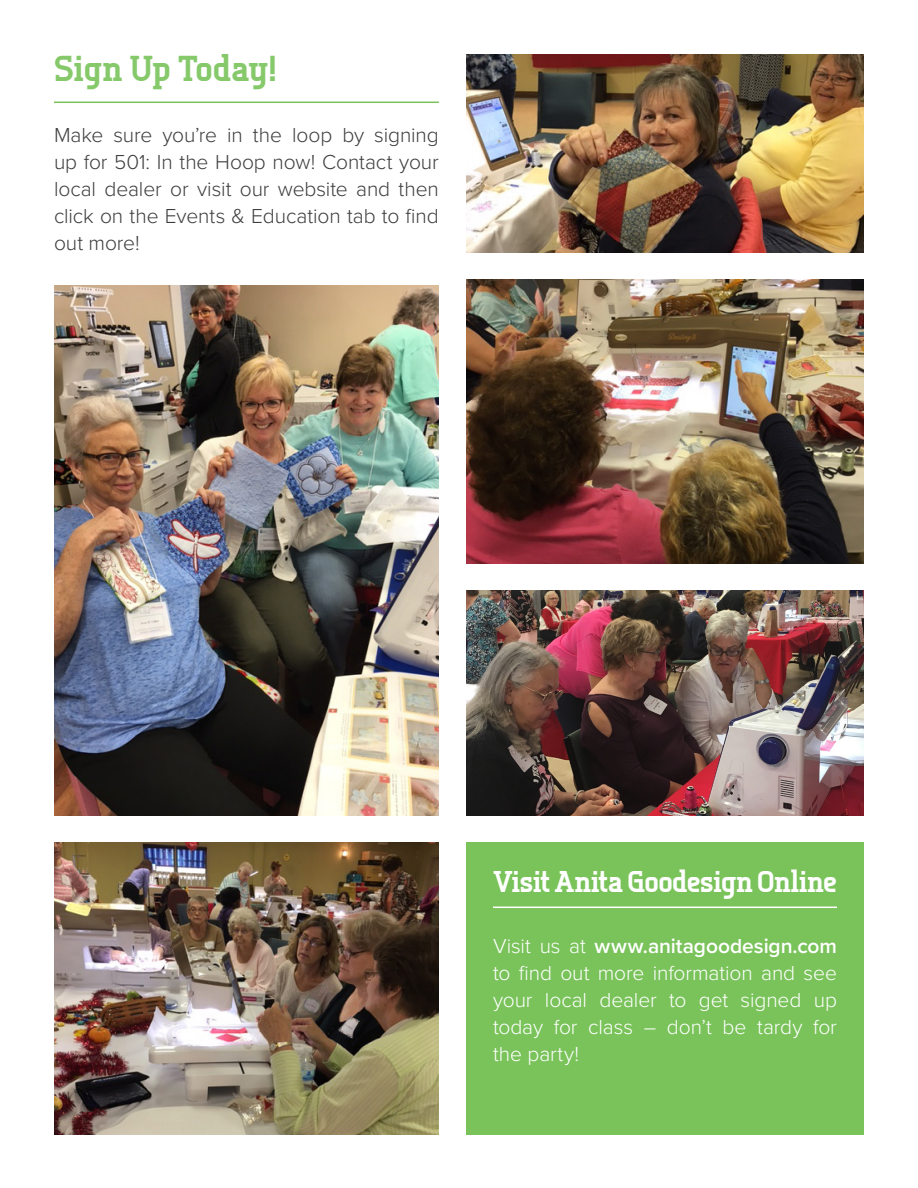
<style>
.page{position:relative;width:918px;height:1188px;background:#fff}
.page>*{position:absolute;margin:0;border:0;box-sizing:border-box;transform-origin:0 0}
.t1{font:800 36px "Tertre";letter-spacing:-.005em;color:#86c96b}
.t2{font:800 30px "Tertre";letter-spacing:-.01em;color:#fff}
.t3{font:300 21px/27px "Proxima Nova";letter-spacing:-.005em;color:#3e3e3f;text-align:justify}
.t4{font:300 21px/27px "Proxima Nova";letter-spacing:-.005em;color:#fff;text-align:justify}
.s1{font-weight:600}
</style>
<div class="page">
<img style="left:54px;top:842px;width:385px;height:292px">
<img style="left:466px;top:590px;width:398px;height:225px">
<img style="left:466px;top:279px;width:398px;height:284px">
<img style="left:54px;top:285px;width:385px;height:530px">
<img style="left:466px;top:54px;width:398px;height:198px">
<hr style="left:54px;top:102px;width:385px;height:1px;background:#79c35a">
<div style="left:466px;top:842px;width:398px;height:292px;background:#79c35a"></div>
<hr style="left:493px;top:907px;width:344px;height:1px;background:#fff">
<p class="t1" style="left:54px;top:46px;width:224px">Sign Up Today!</p>
<p class="t3" style="left:54px;top:120px;width:386px">Make sure you’re in the loop by signing up for 501: In the Hoop now! Contact your local dealer or visit our website and then click on the Events &amp; Education tab to find out more!</p>
<p class="t2" style="left:493px;top:863px;width:346px">Visit Anita Goodesign Online</p>
<p class="t4" style="left:493px;top:931px;width:345px">Visit us at <span class="s1">www.anitagoodesign.com </span>to find out more information and see your local dealer to get signed up today for class – don’t be tardy for the party!</p>
</div>
